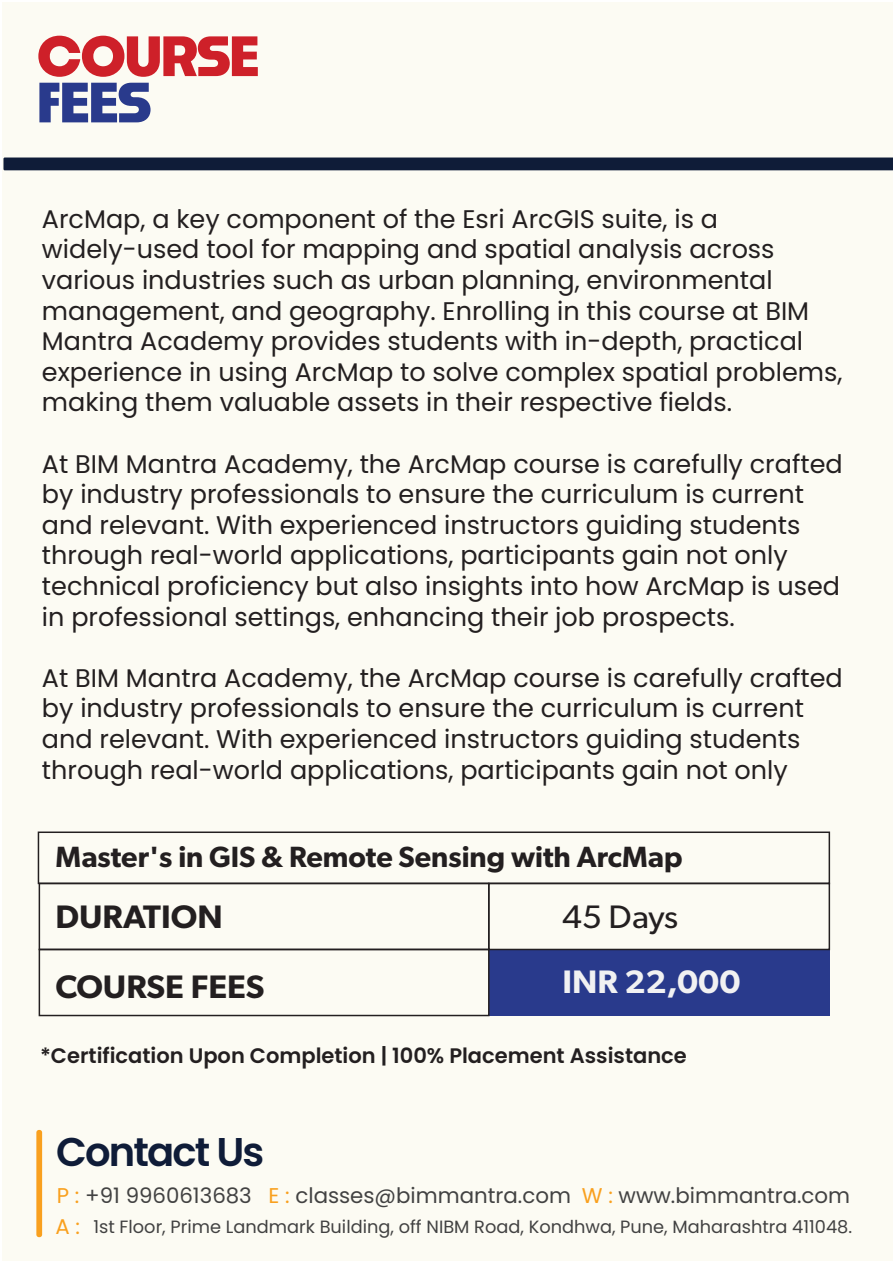
<style>
.page{position:relative;width:893px;height:1263px;background:#fff}
.page>*{position:absolute;margin:0;border:0;box-sizing:border-box;transform-origin:0 0}
.t1{font:700 52.95px "Noka";letter-spacing:-.025em;color:#ce2029}
.t2{font:700 52.95px "Noka";color:#293a8c}
.t3{font:600 40.05px "Poppins";letter-spacing:-.045em;color:#0f1c38}
.t4{font:600 32.55px/70.7px "Gibson";color:#231f20;scale:1.04 1}
.t5{font:600 32.55px "Gibson";color:#f1f1f2;scale:1.04 1}
.t6{font:32.55px "Gibson";letter-spacing:-.005em;color:#231f20;scale:1.04 1}
.t7{font:600 29.4px "Gibson";color:#231f20}
.t8{font:25.5px/30.6px "Poppins";color:#231f20}
.t9{font:21.3px "Poppins";color:#424242}
.t10{font:600 21px "Poppins";color:#231f20}
.t11{font:17.7px "Poppins";color:#424242}
.s1{color:#f9a01e}
.s2{font-size:21.3px;color:#f9a01e}
</style>
<div class="page">
<div style="left:2px;top:2px;width:890px;height:1259px;background:#fcfbf3"></div>
<div style="left:489px;top:949px;width:340px;height:66px;background:#293a8c"></div>
<div style="left:488px;top:883px;width:342px;height:67px;border:2px solid #231f20"></div>
<div style="left:39px;top:949px;width:451px;height:67px;border:2px solid #231f20"></div>
<div style="left:38px;top:831px;width:792px;height:53px;border:2px solid #231f20"></div>
<div style="left:3px;top:158px;width:890px;height:12px;background:#0f1c38"></div>
<div style="left:36px;top:1130px;width:6px;height:107px;background:#f9a01e;border-radius:3px"></div>
<h1 class="t1" style="left:37px;top:23px;width:224px">COURSE</h1>
<h1 class="t2" style="left:37px;top:69px;width:116px">FEES</h1>
<p class="t8" style="left:42px;top:204px;width:802px">ArcMap, a key component of the Esri ArcGIS suite, is a widely-used tool for mapping and spatial analysis across various industries such as urban planning, environmental management, and geography. Enrolling in this course at BIM Mantra Academy provides students with in-depth, practical experience in using ArcMap to solve complex spatial problems, making them valuable assets in their respective fields.</p>
<p class="t8" style="left:42px;top:448px;width:802px">At BIM Mantra Academy, the ArcMap course is carefully crafted by industry professionals to ensure the curriculum is current and relevant. With experienced instructors guiding students through real-world applications, participants gain not only technical proficiency but also insights into how ArcMap is used in professional settings, enhancing their job prospects.</p>
<p class="t8" style="left:42px;top:663px;width:802px">At BIM Mantra Academy, the ArcMap course is carefully crafted by industry professionals to ensure the curriculum is current and relevant. With experienced instructors guiding students through real-world applications, participants gain not only</p>
<p class="t7" style="left:55px;top:840px;width:629px">Master's in GIS &amp; Remote Sensing with ArcMap</p>
<p class="t4" style="left:55px;top:880px;width:203px">DURATION<br>COURSE FEES</p>
<p class="t6" style="left:562px;top:897px;width:113px">45 Days</p>
<p class="t5" style="left:562px;top:962px;width:173px">INR 22,000</p>
<p class="t10" style="left:40px;top:1043px;width:648px">*Certification Upon Completion | 100% Placement Assistance</p>
<h2 class="t3" style="left:56px;top:1129px;width:210px">Contact Us</h2>
<p class="t9" style="left:57px;top:1183px;width:795px"><span class="s1">P :</span> +91 9960613683 <span class="s1">E :</span> classes@bimmantra.com <span class="s1">W :</span> www.bimmantra.com</p>
<p class="t11" style="left:56px;top:1217px;width:798px"><span class="s2">A :</span> 1st Floor, Prime Landmark Building, off NIBM Road, Kondhwa, Pune, Maharashtra 411048.</p>
</div>
